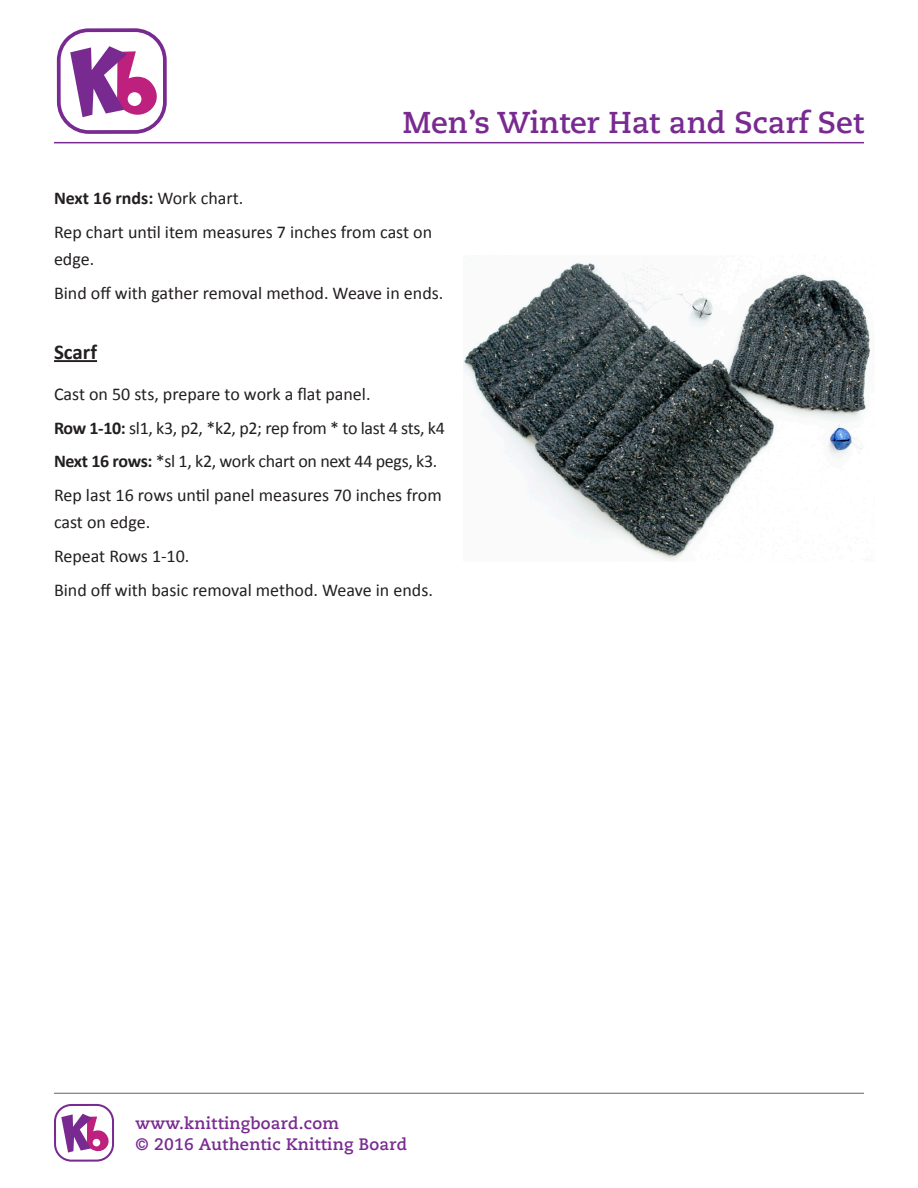
<style>
.page{position:relative;width:918px;height:1188px;background:#fff}
.page>*{position:absolute;margin:0;border:0;box-sizing:border-box;transform-origin:0 0}
.t1{font:700 30px "PMN Caecilia W01 75";color:#792a91}
.t2{font:700 21px "Calibri";color:#231f20}
.t3{font:18px/27px "Calibri";color:#231f20}
.t4{font:18px "Calibri";letter-spacing:-.02em;color:#231f20}
.t5{font:700 18px "Calibri";color:#231f20}
.t6{font:700 16.5px/21px "PMN Caecilia W01 75";letter-spacing:.015em;color:#792a91}
.s1{font-weight:400}
.s2{font-weight:700}
</style>
<div class="page">
<svg style="left:57px;top:28px;width:110px;height:106px"></svg>
<svg style="left:54px;top:1104px;width:60px;height:58px"></svg>
<hr style="left:54px;top:1093px;width:810px;height:1px;background:#636366">
<hr style="left:54px;top:142px;width:810px;height:1px;background:#792a91">
<hr style="left:54px;top:360px;width:43px;height:2px;background:#231f20">
<img style="left:464px;top:255px;width:406px;height:306px">
<p class="t1" style="left:403px;top:105px;width:463px">Men’s Winter Hat and Scarf Set</p>
<p class="t5" style="left:54px;top:187px;width:191px">Next 16 rnds: <span class="s1">Work chart.</span></p>
<p class="t3" style="left:54px;top:217px;width:380px">Rep chart until item measures 7 inches from cast on edge.</p>
<p class="t3" style="left:54px;top:278px;width:391px">Bind off with gather removal method. Weave in ends.</p>
<p class="t2" style="left:54px;top:339px;width:45px">Scarf</p>
<p class="t3" style="left:54px;top:379px;width:318px">Cast on 50 sts, prepare to work a flat panel.</p>
<p class="t4" style="left:54px;top:416px;width:392px"><span class="s2">Row 1-10:</span> sl1, k3, p2, *k2, p2; rep from * to last 4 sts, k4</p>
<p class="t4" style="left:54px;top:450px;width:385px"><span class="s2">Next 16 rows:</span> *sl 1, k2, work chart on next 44 pegs, k3.</p>
<p class="t3" style="left:54px;top:481px;width:389px">Rep last 16 rows until panel measures 70 inches from cast on edge.</p>
<p class="t3" style="left:54px;top:541px;width:137px">Repeat Rows 1-10.</p>
<p class="t3" style="left:54px;top:575px;width:380px">Bind off with basic removal method. Weave in ends.</p>
<p class="t6" style="left:136px;top:1113px;width:273px">www.knittingboard.com<br>© 2016 Authentic Knitting Board</p>
</div>
